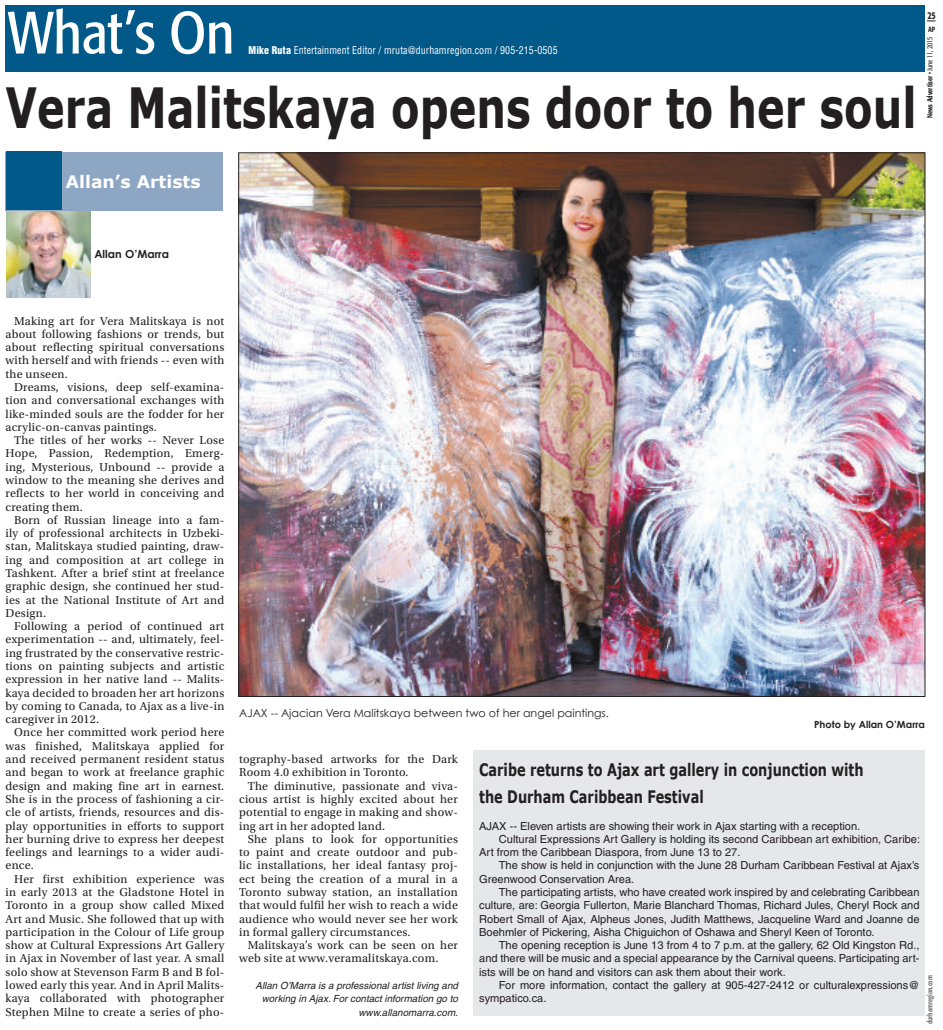
<style>
.page{position:relative;width:943px;height:1030px;background:#fff}
.page>*{position:absolute;margin:0;border:0;box-sizing:border-box;transform-origin:0 0}
.t1{font:condensed 59.12px "Formata";color:#fff}
.t2{font:700 55.38px "Verdana";color:#231f20;scale:.75 1}
.t3{font:700 17.25px/26.6px "Verdana";color:#231f20;scale:.75 1}
.t4{font:700 17.25px "Verdana";color:#fff}
.t5{font:12px/13.2px "Utopia Std";letter-spacing:.02em;color:#231f20;text-align:justify}
.t6{font:11.12px "Helvetica";color:#231f20}
.t7{font:11.12px "Century Gothic";color:#231f20}
.t8{font:700 11.12px "Century Gothic";color:#231f20}
.t9{font:condensed 10.5px "Helvetica";letter-spacing:.01em;color:#fff;scale:.95 1}
.t10{font:italic 9.88px/13.2px "Helvetica";color:#231f20;text-align:right}
.t11{font:700 9.88px "Century Gothic";color:#231f20}
.t12{font:500 9.88px "Formata";color:#231f20;scale:.75 1}
.t13{font:500 7.38px "Formata";color:#231f20;scale:.75 1}
.t14{font:500 7.38px "Formata";color:#76787b;scale:.75 1}
.s1{font-weight:900}
.s2{font-weight:400}
</style>
<div class="page">
<div style="left:6px;top:6px;width:919px;height:66px;background:#005989"></div>
<img style="left:240px;top:155px;width:683px;height:540px">
<img style="left:6px;top:210px;width:85px;height:88px">
<div style="left:5px;top:152px;width:218px;height:58px;background:#8da6c4"></div>
<div style="left:6px;top:152px;width:56px;height:58px;background:#005989"></div>
<div style="left:473px;top:750px;width:452px;height:266px;background:#e6e7e9"></div>
<h1 class="t1" style="left:8px;top:-2px;width:228px">What’s On</h1>
<p class="t9" style="left:248px;top:43px;width:327px"><span class="s1">Mike Ruta</span> Entertainment Editor / mruta@durhamregion.com / 905-215-0505</p>
<h2 class="t2" style="left:6px;top:72px;width:1216px">Vera Malitskaya opens door to her soul</h2>
<p class="t12" style="left:927px;top:9px;width:13px">25</p>
<p class="t13" style="left:928px;top:25px;width:11px">AP</p>
<p class="t13" style="left:925px;top:118px;width:111px;rotate:-90deg">News Advertiser • <span class="s2">June 11, 2015</span></p>
<h3 class="t4" style="left:66px;top:170px;width:136px">Allan’s Artists</h3>
<p class="t8" style="left:94px;top:247px;width:76px">Allan O’Marra</p>
<p class="t5" style="left:6px;top:314px;width:220px;text-indent:9px">Making art for Vera Malitskaya is not about following fashions or trends, but about reflecting spiritual conversations with herself and with friends -- even with the unseen.</p>
<p class="t5" style="left:6px;top:381px;width:220px;text-indent:9px">Dreams, visions, deep self-examina&shy;tion and conversational exchanges with like-minded souls are the fodder for her acrylic-on-canvas paintings.</p>
<p class="t5" style="left:6px;top:434px;width:220px;text-indent:9px">The titles of her works -- Never Lose Hope, Passion, Redemption, Emerg&shy;ing, Mysterious, Unbound -- provide a window to the meaning she derives and reflects to her world in conceiving and creating them.</p>
<p class="t5" style="left:6px;top:514px;width:220px;text-indent:9px">Born of Russian lineage into a fam&shy;ily of professional architects in Uzbeki&shy;stan, Malitskaya studied painting, draw&shy;ing and composition at art college in Tashkent. After a brief stint at freelance graphic design, she continued her stud&shy;ies at the National Institute of Art and Design.</p>
<p class="t5" style="left:6px;top:620px;width:220px;text-indent:9px">Following a period of continued art experimentation -- and, ultimately, feel&shy;ing frustrated by the conservative restric&shy;tions on painting subjects and artistic expression in her native land -- Malits&shy;kaya decided to broaden her art horizons by coming to Canada, to Ajax as a live-in caregiver in 2012.</p>
<p class="t5" style="left:6px;top:726px;width:220px;text-indent:9px">Once her committed work period here was finished, Malitskaya applied for and received permanent resident status and began to work at freelance graphic design and making fine art in earnest.<br>She is in the process of fashioning a cir&shy;cle of artists, friends, resources and dis&shy;play opportunities in efforts to support her burning drive to express her deepest feelings and learnings to a wider audi&shy;ence.</p>
<p class="t5" style="left:6px;top:872px;width:220px;text-indent:9px">Her first exhibition experience was in early 2013 at the Gladstone Hotel in Toronto in a group show called Mixed Art and Music. She followed that up with participation in the Colour of Life group show at Cultural Expressions Art Gallery in Ajax in November of last year. A small solo show at Stevenson Farm B and B fol&shy;lowed early this year. And in April Malits&shy;kaya collaborated with photographer Stephen Milne to create a series of pho-</p>
<p class="t7" style="left:239px;top:706px;width:371px">AJAX -- Ajacian Vera Malitskaya between two of her angel paintings.</p>
<p class="t11" style="left:814px;top:719px;width:113px">Photo by Allan O’Marra</p>
<p class="t5" style="left:239px;top:753px;width:220px">tography-based artworks for the Dark<br>Room 4.0 exhibition in Toronto.</p>
<p class="t5" style="left:239px;top:779px;width:220px;text-indent:9px">The diminutive, passionate and viva&shy;cious artist is highly excited about her potential to engage in making and show&shy;ing art in her adopted land.</p>
<p class="t5" style="left:239px;top:833px;width:220px;text-indent:9px">She plans to look for opportunities to paint and create outdoor and pub&shy;lic installations, her ideal fantasy proj&shy;ect being the creation of a mural in a Toronto subway station, an installation that would fulfil her wish to reach a wide audience who would never see her work in formal gallery circumstances.</p>
<p class="t5" style="left:239px;top:939px;width:220px;text-indent:9px">Malitskaya’s work can be seen on her web site at www.veramalitskaya.com.</p>
<p class="t10" style="left:255px;top:979px;width:204px">Allan O’Marra is a professional artist living and working in Ajax. For contact information go to www.allanomarra.com.</p>
<h3 class="t3" style="left:479px;top:756px;width:514px">Caribe returns to Ajax art gallery in conjunction with the Durham Caribbean Festival</h3>
<p class="t6" style="left:479px;top:819px;width:382px">AJAX -- Eleven artists are showing their work in Ajax starting with a reception.</p>
<p class="t6" style="left:499px;top:832px;width:423px">Cultural Expressions Art Gallery is holding its second Caribbean art exhibition, Caribe:</p>
<p class="t6" style="left:479px;top:846px;width:263px">Art from the Caribbean Diaspora, from June 13 to 27.</p>
<p class="t6" style="left:499px;top:859px;width:422px">The show is held in conjunction with the June 28 Durham Caribbean Festival at Ajax’s</p>
<p class="t6" style="left:479px;top:872px;width:157px">Greenwood Conservation Area.</p>
<p class="t6" style="left:499px;top:886px;width:422px">The participating artists, who have created work inspired by and celebrating Caribbean</p>
<p class="t6" style="left:479px;top:899px;width:442px">culture, are: Georgia Fullerton, Marie Blanchard Thomas, Richard Jules, Cheryl Rock and</p>
<p class="t6" style="left:479px;top:912px;width:442px">Robert Small of Ajax, Alpheus Jones, Judith Matthews, Jacqueline Ward and Joanne de</p>
<p class="t6" style="left:479px;top:926px;width:397px">Boehmler of Pickering, Aisha Chiguichon of Oshawa and Sheryl Keen of Toronto.</p>
<p class="t6" style="left:499px;top:939px;width:422px">The opening reception is June 13 from 4 to 7 p.m. at the gallery, 62 Old Kingston Rd.,</p>
<p class="t6" style="left:479px;top:952px;width:442px">and there will be music and a special appearance by the Carnival queens. Participating art-</p>
<p class="t6" style="left:479px;top:965px;width:308px">ists will be on hand and visitors can ask them about their work.</p>
<p class="t6" style="left:499px;top:979px;width:422px">For more information, contact the gallery at 905-427-2412 or culturalexpressions@</p>
<p class="t6" style="left:479px;top:992px;width:69px">sympatico.ca.</p>
<p class="t14" style="left:925px;top:1024px;width:67px;rotate:-90deg">durhamregion.com</p>
</div>
